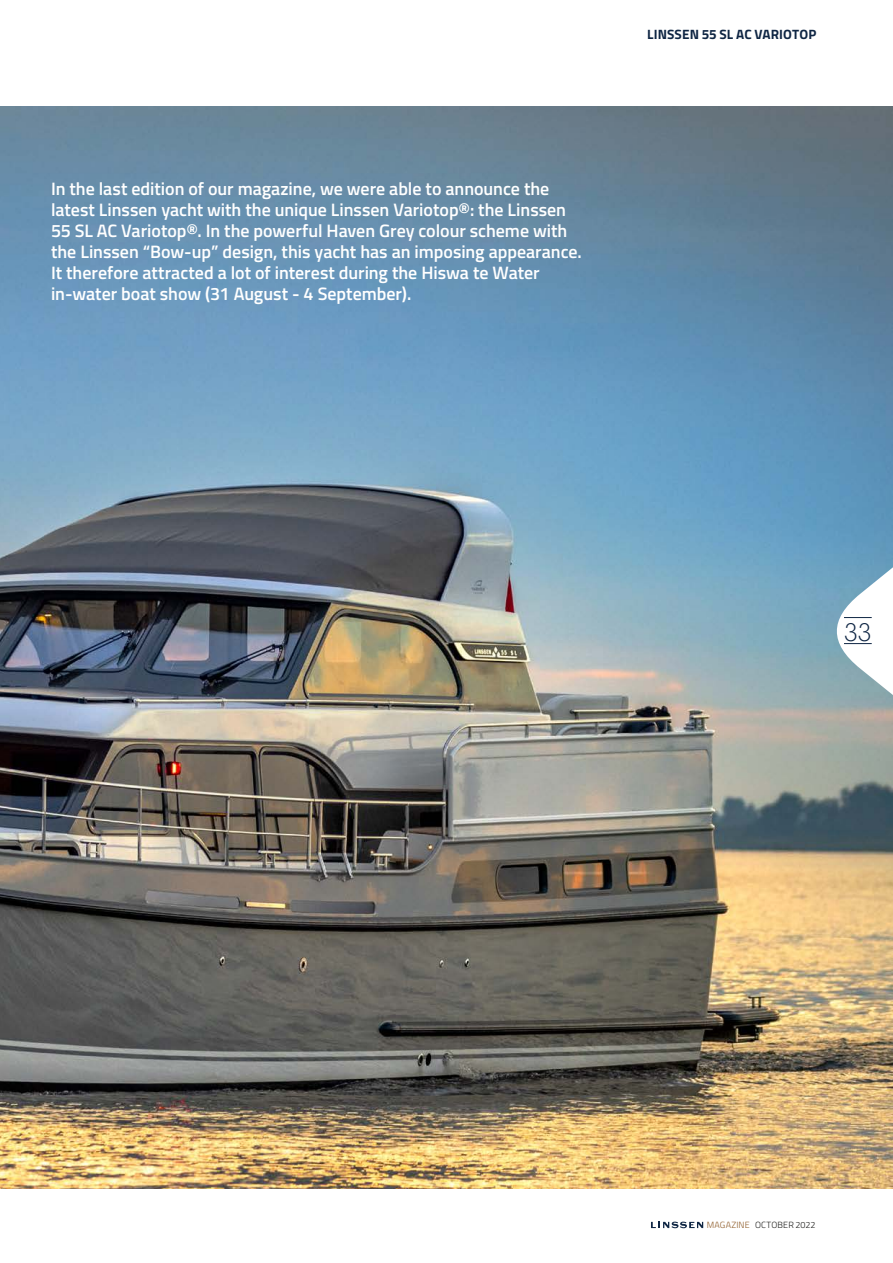
<style>
.page{position:relative;width:893px;height:1263px;background:#fff}
.page>*{position:absolute;margin:0;border:0;box-sizing:border-box;transform-origin:0 0}
.t1{font:300 24px "Rockwell Nova";color:#0f2644}
.t2{font:600 18px/21px "Titillium Web";color:#fff}
.t3{font:700 13.5px "Titillium Web";letter-spacing:.01em;color:#0f2644}
.t4{font:300 9px "Titillium Web";letter-spacing:.015em;color:#1d1d1b}
.s1{color:#8e5b28}
</style>
<div class="page">
<img style="left:0;top:106px;width:893px;height:1082px">
<svg style="left:829px;top:557px;width:64px;height:148px"></svg>
<svg style="left:651px;top:1221px;width:52px;height:7px"></svg>
<p class="t2" style="left:51px;top:177px;width:532px">In the last edition of our magazine, we were able to announce the latest Linssen yacht with the unique Linssen Variotop®: the Linssen 55 SL AC Variotop®. In the powerful Haven Grey colour scheme with the Linssen “Bow-up” design, this yacht has an imposing appearance.<br>It therefore attracted a lot of interest during the Hiswa te Water in-water boat show (31 August - 4 September).</p>
<p class="t3" style="left:647px;top:24px;width:171px">LINSSEN 55 SL AC VARIOTOP</p>
<h1 class="t1" style="left:844px;top:617px;width:29px">33</h1>
<p class="t4" style="left:707px;top:1218px;width:110px"><span class="s1">MAGAZINE</span> OCTOBER 2022</p>
<p class="t4" style="left:761px;top:1218px;width:7px">K</p>
</div>
